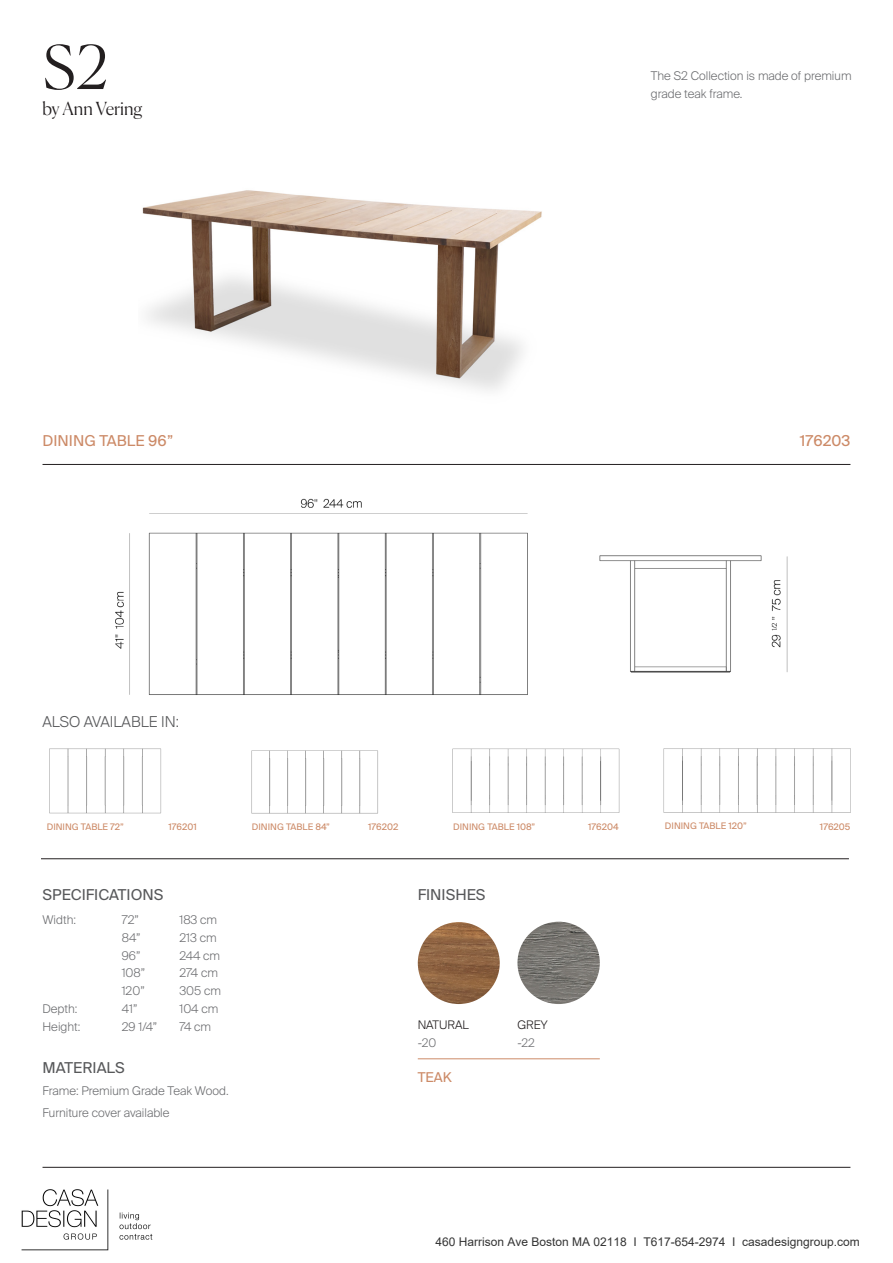
<style>
.page{position:relative;width:893px;height:1263px;background:#fff}
.page>*{position:absolute;margin:0;border:0;box-sizing:border-box;transform-origin:0 0}
.t1{font:300 60px "Canela";color:#231f20}
.t2{font:300 18px "Canela";color:#231f20}
.t3{font:15px "Suisse Intl";color:#57585a}
.t4{font:15px "Suisse Intl";color:#cc8a67}
.t5{font:300 15px "Suisse Intl";color:#57585a}
.t6{font:13.5px "Suisse Intl";color:#cc8a67}
.t7{font:300 12px/18px "Suisse Intl";color:#6c6d70}
.t8{font:12px "Arial";color:#343434}
.t9{font:300 11.85px "Suisse Intl";color:#231f20}
.t10{font:300 11.85px "Suisse Intl";color:#6c6d70}
.t11{font:9px "Suisse Intl";color:#cc8a67}
</style>
<div class="page">
<hr style="left:43px;top:1167px;width:807px;height:1px;background:#231f20">
<hr style="left:43px;top:464px;width:807px;height:1px;background:#231f20">
<hr style="left:41px;top:858px;width:808px;height:1px;background:#231f20">
<img style="left:115px;top:498px;width:673px;height:197px">
<img style="left:142px;top:190px;width:400px;height:201px">
<img style="left:452px;top:748px;width:168px;height:65px">
<img style="left:49px;top:748px;width:113px;height:66px">
<img style="left:252px;top:750px;width:126px;height:64px">
<img style="left:663px;top:748px;width:188px;height:65px">
<img style="left:418px;top:922px;width:82px;height:82px;border-radius:41px">
<img style="left:517px;top:922px;width:83px;height:82px;border-radius:41px">
<hr style="left:418px;top:1058px;width:182px;height:1px;background:#cc8a67">
<img style="left:21px;top:1189px;width:132px;height:62px">
<h1 class="t1" style="left:43px;top:20px;width:66px">S2</h1>
<h2 class="t2" style="left:43px;top:94px;width:101px">by Ann Vering</h2>
<p class="t7" style="left:651px;top:66px;width:202px">The S2 Collection is made of premium grade teak frame.</p>
<p class="t4" style="left:43px;top:432px;width:132px">DINING TABLE 96”</p>
<p class="t4" style="left:800px;top:432px;width:52px">176203</p>
<p class="t5" style="left:43px;top:713px;width:138px">ALSO AVAILABLE IN:</p>
<p class="t11" style="left:47px;top:821px;width:79px">DINING TABLE 72”</p>
<p class="t11" style="left:252px;top:821px;width:80px">DINING TABLE 84”</p>
<p class="t11" style="left:453px;top:821px;width:84px">DINING TABLE 108”</p>
<p class="t11" style="left:665px;top:820px;width:83px">DINING TABLE 120”</p>
<p class="t11" style="left:168px;top:821px;width:30px">176201</p>
<p class="t11" style="left:368px;top:821px;width:32px">176202</p>
<p class="t11" style="left:588px;top:821px;width:32px">176204</p>
<p class="t11" style="left:820px;top:821px;width:32px">176205</p>
<p class="t3" style="left:43px;top:886px;width:122px">SPECIFICATIONS</p>
<p class="t7" style="left:43px;top:911px;width:35px">Width:</p>
<p class="t7" style="left:122px;top:911px;width:19px">72”</p>
<p class="t7" style="left:179px;top:911px;width:39px">183 cm</p>
<p class="t7" style="left:122px;top:928px;width:20px">84”</p>
<p class="t7" style="left:179px;top:928px;width:39px">213 cm</p>
<p class="t7" style="left:122px;top:946px;width:20px">96”</p>
<p class="t7" style="left:179px;top:946px;width:42px">244 cm</p>
<p class="t7" style="left:122px;top:964px;width:25px">108”</p>
<p class="t7" style="left:179px;top:964px;width:40px">274 cm</p>
<p class="t7" style="left:122px;top:982px;width:25px">120”</p>
<p class="t7" style="left:179px;top:982px;width:43px">305 cm</p>
<p class="t7" style="left:43px;top:1000px;width:36px">Depth:</p>
<p class="t7" style="left:122px;top:1000px;width:17px">41”</p>
<p class="t7" style="left:179px;top:1000px;width:40px">104 cm</p>
<p class="t7" style="left:43px;top:1018px;width:39px">Height:</p>
<p class="t7" style="left:122px;top:1018px;width:37px">29 1/4”</p>
<p class="t7" style="left:179px;top:1018px;width:33px">74 cm</p>
<p class="t3" style="left:43px;top:1059px;width:84px">MATERIALS</p>
<p class="t7" style="left:43px;top:1080px;width:188px;line-height:22.2px">Frame: Premium Grade Teak Wood.<br>Furniture cover available</p>
<p class="t3" style="left:418px;top:886px;width:69px">FINISHES</p>
<p class="t9" style="left:418px;top:1017px;width:53px">NATURAL</p>
<p class="t10" style="left:418px;top:1035px;width:20px">-20</p>
<p class="t6" style="left:418px;top:1069px;width:36px">TEAK</p>
<p class="t9" style="left:517px;top:1017px;width:32px">GREY</p>
<p class="t10" style="left:517px;top:1035px;width:19px">-22</p>
<p class="t8" style="left:435px;top:1233px;width:426px">460 Harrison Ave Boston MA 02118 I T617-654-2974 I casadesigngroup.com</p>
</div>
